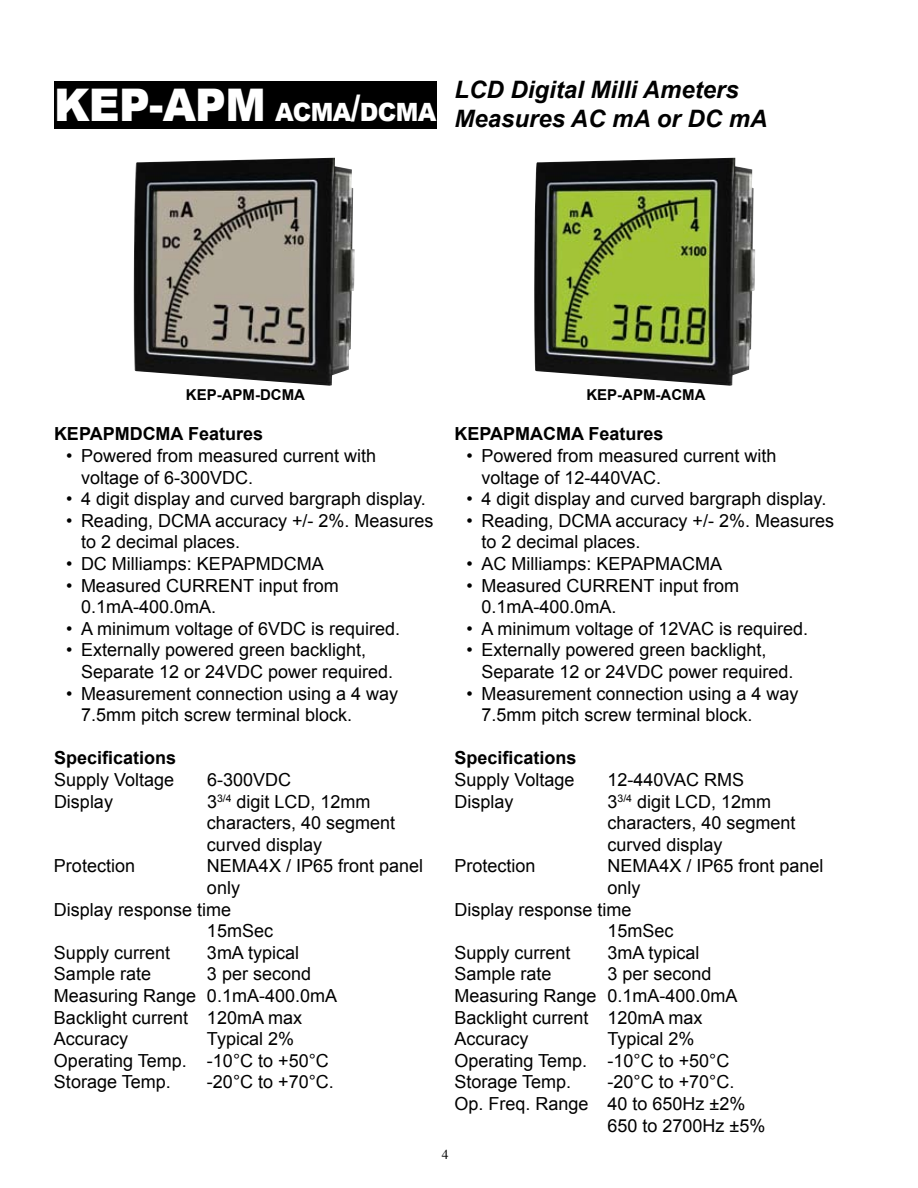
<style>
.page{position:relative;width:918px;height:1188px;background:#fff}
.page>*{position:absolute;margin:0;border:0;box-sizing:border-box;transform-origin:0 0}
.t1{font:italic 700 24px/28.8px "Arial";color:#000}
.t2{font:18px/21.6px "Arial";color:#000}
.t3{font:700 18px "Arial";color:#000}
.t4{font:700 15px "Arial";color:#000}
.t5{font:13.5px "Times";color:#000}
</style>
<div class="page">
<div style="left:54px;top:81px;width:382px;height:47px;background:#000"></div>
<img style="left:534px;top:157px;width:222px;height:229px">
<img style="left:133px;top:157px;width:222px;height:229px">
<h1 class="t1" style="left:54px;top:77px;width:715px;text-indent:400px">LCD Digital Milli Ameters<br><sup>KEP-APM</sup> <sup>ACMA</sup><sup>/</sup><sup>DCMA</sup> Measures AC mA or DC mA</h1>
<p class="t4" style="left:186px;top:385px;width:121px">KEP-APM-DCMA</p>
<p class="t4" style="left:586px;top:385px;width:121px">KEP-APM-ACMA</p>
<p class="t3" style="left:54px;top:422px;width:211px">KEPAPMDCMA Features</p>
<p class="t2" style="left:81px;top:445px;width:297px;text-indent:-15px">• Powered from measured current with voltage of 6-300VDC.</p>
<p class="t2" style="left:66px;top:488px;width:361px">• 4 digit display and curved bargraph display.</p>
<p class="t2" style="left:81px;top:510px;width:354px;text-indent:-15px">• Reading, DCMA accuracy +/- 2%. Measures to 2 decimal places.</p>
<p class="t2" style="left:66px;top:553px;width:259px">• DC Milliamps: KEPAPMDCMA</p>
<p class="t2" style="left:81px;top:575px;width:259px;text-indent:-15px">• Measured CURRENT input from<br>0.1mA-400.0mA.</p>
<p class="t2" style="left:66px;top:618px;width:336px">• A minimum voltage of 6VDC is required.</p>
<p class="t2" style="left:81px;top:640px;width:314px;text-indent:-15px">• Externally powered green backlight,<br>Separate 12 or 24VDC power required.</p>
<p class="t2" style="left:81px;top:683px;width:319px;text-indent:-15px">• Measurement connection using a 4 way<br>7.5mm pitch screw terminal block.</p>
<p class="t3" style="left:54px;top:746px;width:124px">Specifications</p>
<p class="t2" style="left:54px;top:769px;width:122px">Supply Voltage</p>
<p class="t2" style="left:207px;top:769px;width:86px">6-300VDC</p>
<p class="t2" style="left:54px;top:791px;width:61px">Display</p>
<p class="t2" style="left:207px;top:791px;width:190px">3<sup>3/4</sup> digit LCD, 12mm characters, 40 segment curved display</p>
<p class="t2" style="left:54px;top:856px;width:83px">Protection</p>
<p class="t2" style="left:207px;top:856px;width:218px">NEMA4X / IP65 front panel</p>
<p class="t2" style="left:207px;top:877px;width:35px">only</p>
<p class="t2" style="left:54px;top:899px;width:179px">Display response time</p>
<p class="t2" style="left:207px;top:920px;width:68px">15mSec</p>
<p class="t2" style="left:54px;top:942px;width:118px">Supply current</p>
<p class="t2" style="left:207px;top:942px;width:94px">3mA typical</p>
<p class="t2" style="left:54px;top:964px;width:99px">Sample rate</p>
<p class="t3" style="left:454px;top:422px;width:211px">KEPAPMACMA Features</p>
<p class="t2" style="left:481px;top:445px;width:297px;text-indent:-15px">• Powered from measured current with voltage of 12-440VAC.</p>
<p class="t2" style="left:466px;top:488px;width:361px">• 4 digit display and curved bargraph display.</p>
<p class="t2" style="left:481px;top:510px;width:354px;text-indent:-15px">• Reading, DCMA accuracy +/- 2%. Measures to 2 decimal places.</p>
<p class="t2" style="left:466px;top:553px;width:257px">• AC Milliamps: KEPAPMACMA</p>
<p class="t2" style="left:481px;top:575px;width:259px;text-indent:-15px">• Measured CURRENT input from<br>0.1mA-400.0mA.</p>
<p class="t2" style="left:466px;top:618px;width:343px">• A minimum voltage of 12VAC is required.</p>
<p class="t2" style="left:481px;top:640px;width:314px;text-indent:-15px">• Externally powered green backlight,<br>Separate 12 or 24VDC power required.</p>
<p class="t2" style="left:481px;top:683px;width:319px;text-indent:-15px">• Measurement connection using a 4 way<br>7.5mm pitch screw terminal block.</p>
<p class="t3" style="left:454px;top:746px;width:124px">Specifications</p>
<p class="t2" style="left:454px;top:769px;width:122px">Supply Voltage</p>
<p class="t2" style="left:607px;top:769px;width:138px">12-440VAC RMS</p>
<p class="t2" style="left:454px;top:791px;width:61px">Display</p>
<p class="t2" style="left:607px;top:791px;width:190px">3<sup>3/4</sup> digit LCD, 12mm characters, 40 segment curved display</p>
<p class="t2" style="left:454px;top:856px;width:83px">Protection</p>
<p class="t2" style="left:607px;top:856px;width:218px">NEMA4X / IP65 front panel</p>
<p class="t2" style="left:607px;top:877px;width:35px">only</p>
<p class="t2" style="left:454px;top:899px;width:179px">Display response time</p>
<p class="t2" style="left:607px;top:920px;width:68px">15mSec</p>
<p class="t2" style="left:454px;top:942px;width:118px">Supply current</p>
<p class="t2" style="left:607px;top:942px;width:94px">3mA typical</p>
<p class="t2" style="left:454px;top:964px;width:99px">Sample rate</p>
<p class="t2" style="left:54px;top:964px;width:285px;text-indent:153px">3 per second<br>Measuring Range 0.1mA-400.0mA<br>Backlight current 120mA max<br>Accuracy</p>
<p class="t2" style="left:454px;top:964px;width:285px;text-indent:153px">3 per second<br>Measuring Range 0.1mA-400.0mA<br>Backlight current 120mA max<br>Accuracy</p>
<p class="t2" style="left:54px;top:1028px;width:276px;text-indent:153px">Typical 2%<br>Operating Temp. -10°C to +50°C<br>Storage Temp.</p>
<p class="t2" style="left:454px;top:1028px;width:276px;text-indent:153px">Typical 2%<br>Operating Temp. -10°C to +50°C<br>Storage Temp.</p>
<p class="t2" style="left:207px;top:1072px;width:128px">-20°C to +70°C.</p>
<p class="t2" style="left:607px;top:1072px;width:128px">-20°C to +70°C.</p>
<p class="t2" style="left:454px;top:1093px;width:292px">Op. Freq. Range 40 to 650Hz ±2%</p>
<p class="t2" style="left:607px;top:1115px;width:159px">650 to 2700Hz ±5%</p>
<p class="t5" style="left:442px;top:1142px;width:8px">4</p>
</div>
